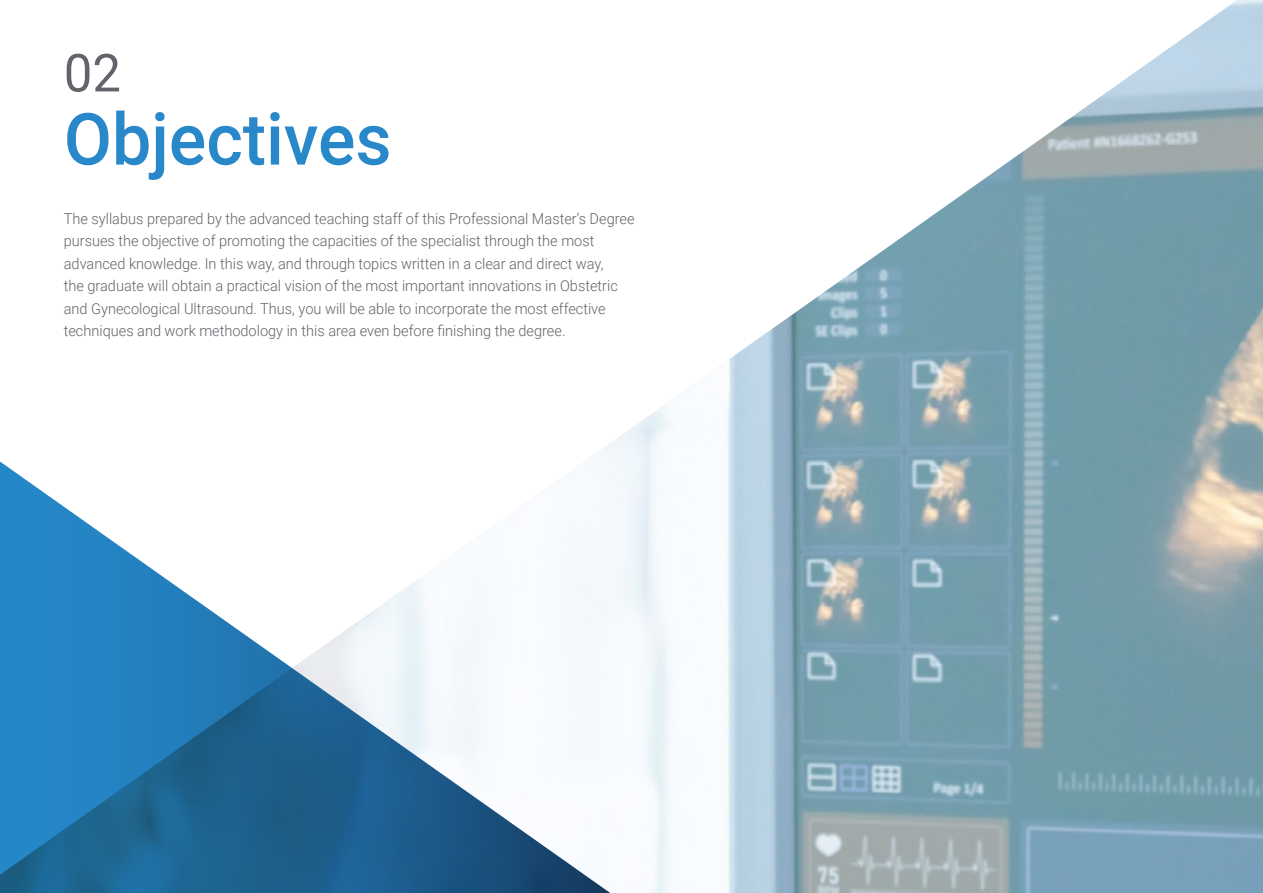
<style>
.page{position:relative;width:1263px;height:893px;background:#fff}
.page>*{position:absolute;margin:0;border:0;box-sizing:border-box;transform-origin:0 0}
.t1{font:500 72px "Roboto";color:#2988c9}
.t2{font:52.5px "Roboto";color:#61646a}
.t3{font:300 15px/22.5px "Roboto";color:#61646a}
</style>
<div class="page">
<img style="left:607px;top:0;width:656px;height:893px">
<svg style="left:0;top:446px;width:640px;height:447px"></svg>
<h2 class="t2" style="left:64px;top:36px;width:59px">02</h2>
<h1 class="t1" style="left:64px;top:89px;width:329px">Objectives</h1>
<p class="t3" style="left:64px;top:207px;width:572px">The syllabus prepared by the advanced teaching staff of this Professional Master’s Degree pursues the objective of promoting the capacities of the specialist through the most advanced knowledge. In this way, and through topics written in a clear and direct way,<br>the graduate will obtain a practical vision of the most important innovations in Obstetric and Gynecological Ultrasound. Thus, you will be able to incorporate the most effective techniques and work methodology in this area even before finishing the degree.</p>
</div>
